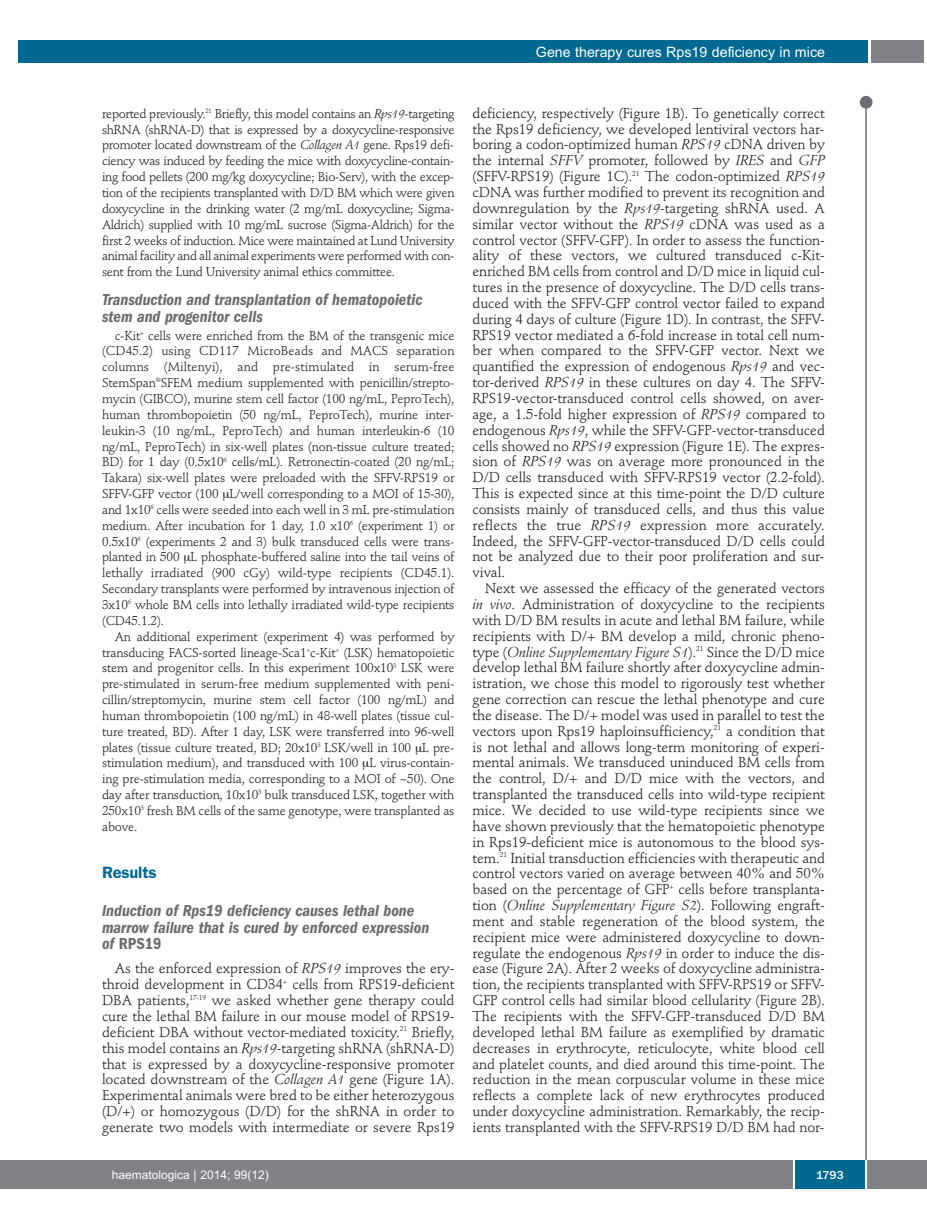
<style>
.page{position:relative;width:927px;height:1225px;background:#fff}
.page>*{position:absolute;margin:0;border:0;box-sizing:border-box;transform-origin:0 0}
.t1{font:italic 600 condensed 16.5px/16.5px "Franklin Gothic";color:#6c6d70}
.t2{font:600 16.5px "Franklin Gothic";letter-spacing:-.01em;color:#006991}
.t3{font:14.25px/15.9px "Stempel Schneidler";letter-spacing:-.005em;color:#231f20;text-align:justify}
.t4{font:14.25px "Arial";color:#fff}
.t5{font:12.75px/15.9px "Stempel Schneidler";letter-spacing:-.015em;color:#231f20;text-align:justify}
.t6{font:12px "Arial";color:#fff}
.t7{font:500 12px "Franklin Gothic";color:#fff}
.s1{font-style:italic}
.s2{font-style:normal}
</style>
<div class="page">
<div style="left:860px;top:96px;width:12px;height:13px;background:#6c6d70;border-radius:50%"></div>
<hr style="left:865px;top:98px;width:2px;height:1062px;background:#6c6d70">
<div style="left:871px;top:40px;width:52px;height:22px;background:#808285"></div>
<div style="left:18px;top:40px;width:849px;height:22px;background:#006991"></div>
<div style="left:17px;top:1160px;width:910px;height:28px;background:#808285"></div>
<div style="left:795px;top:1160px;width:70px;height:28px;background:#006991"></div>
<hr style="left:793px;top:1160px;width:2px;height:28px;background:#fff">
<hr style="left:865px;top:1160px;width:2px;height:28px;background:#fff">
<div style="left:0;top:1160px;width:18px;height:28px;background:#808285"></div>
<p class="t4" style="left:536px;top:44px;width:291px">Gene therapy cures Rps19 deficiency in mice</p>
<p class="t5" style="left:102px;top:107px;width:354px">reported previously.<sup>21</sup> Briefly, this model contains an <span class="s1">Rps19</span>-targeting shRNA (shRNA-D) that is expressed by a doxycycline-responsive promoter located downstream of the <span class="s1">Collagen A1</span> gene. Rps19 defi&shy;ciency was induced by feeding the mice with doxycycline-contain&shy;ing food pellets (200 mg/kg doxycycline; Bio-Serv), with the excep&shy;tion of the recipients transplanted with D/D BM which were given doxycycline in the drinking water (2 mg/mL doxycycline; Sigma-Aldrich) supplied with 10 mg/mL sucrose (Sigma-Aldrich) for the first 2 weeks of induction. Mice were maintained at Lund University animal facility and all animal experiments were performed with con&shy;sent from the Lund University animal ethics committee.</p>
<p class="t1" style="left:102px;top:293px;width:322px">Transduction and transplantation of hematopoietic stem and progenitor cells</p>
<p class="t5" style="left:102px;top:328px;width:354px;text-indent:13px">c-Kit<sup>+</sup> cells were enriched from the BM of the transgenic mice (CD45.2) using CD117 MicroBeads and MACS separation columns (Miltenyi), and pre-stimulated in serum-free StemSpan<sup>®</sup>SFEM medium supplemented with penicillin/strepto&shy;mycin (GIBCO), murine stem cell factor (100 ng/mL, PeproTech), human thrombopoietin (50 ng/mL, PeproTech), murine inter&shy;leukin-3 (10 ng/mL, PeproTech) and human interleukin-6 (10 ng/mL, PeproTech) in six-well plates (non-tissue culture treated; BD) for 1 day (0.5x10<sup>6</sup> cells/mL). Retronectin-coated (20 ng/mL; Takara) six-well plates were preloaded with the SFFV-RPS19 or SFFV-GFP vector (100 L/well corresponding to a MOI of 15-30), and 1x10<sup>6</sup> cells were seeded into each well in 3 mL pre-stimulation medium. After incubation for 1 day, 1.0 x10<sup>6</sup> (experiment 1) or 0.5x10<sup>6</sup> (experiments 2 and 3) bulk transduced cells were trans&shy;planted in 500 L phosphate-buffered saline into the tail veins of lethally irradiated (900 cGy) wild-type recipients (CD45.1).<br>Secondary transplants were performed by intravenous injection of 3x10<sup>6</sup> whole BM cells into lethally irradiated wild-type recipients (CD45.1.2).</p>
<p class="t5" style="left:102px;top:629px;width:354px;text-indent:13px">An additional experiment (experiment 4) was performed by transducing FACS-sorted lineage-Sca1<sup>+</sup>c-Kit<sup>+</sup> (LSK) hematopoietic stem and progenitor cells. In this experiment 100x10<sup>3</sup> LSK were pre-stimulated in serum-free medium supplemented with peni&shy;cillin/streptomycin, murine stem cell factor (100 ng/mL) and human thrombopoietin (100 ng/mL) in 48-well plates (tissue cul&shy;ture treated, BD). After 1 day, LSK were transferred into 96-well plates (tissue culture treated, BD; 20x10<sup>3</sup> LSK/well in 100 L pre&shy;stimulation medium), and transduced with 100 L virus-contain&shy;ing pre-stimulation media, corresponding to a MOI of ~50). One day after transduction, 10x10<sup>3</sup> bulk transduced LSK, together with 250x10<sup>3</sup> fresh BM cells of the same genotype, were transplanted as above.</p>
<p class="t2" style="left:102px;top:867px;width:56px">Results</p>
<p class="t1" style="left:102px;top:903px;width:329px">Induction of Rps19 deficiency causes lethal bone marrow failure that is cured by enforced expression of <span class="s2">RPS19</span></p>
<p class="t3" style="left:102px;top:962px;width:354px;text-indent:13px">As the enforced expression of <span class="s1">RPS19</span> improves the ery&shy;throid development in CD34<sup>+</sup> cells from RPS19-deficient DBA patients,<sup>17-19</sup> we asked whether gene therapy could cure the lethal BM failure in our mouse model of RPS19- deficient DBA without vector-mediated toxicity.<sup>21</sup> Briefly, this model contains an <span class="s1">Rps19</span>-targeting shRNA (shRNA-D) that is expressed by a doxycycline-responsive promoter located downstream of the <span class="s1">Collagen A1</span> gene (Figure 1A).<br>Experimental animals were bred to be either heterozygous (D/+) or homozygous (D/D) for the shRNA in order to generate two models with intermediate or severe Rps19</p>
<p class="t3" style="left:472px;top:106px;width:354px">deficiency, respectively (Figure 1B). To genetically correct the Rps19 deficiency, we developed lentiviral vectors har&shy;boring a codon-optimized human <span class="s1">RPS19</span> cDNA driven by the internal <span class="s1">SFFV</span> promoter, followed by <span class="s1">IRES</span> and <span class="s1">GFP </span>(SFFV-RPS19) (Figure 1C).<sup>21</sup> The codon-optimized <span class="s1">RPS19 </span>cDNA was further modified to prevent its recognition and downregulation by the <span class="s1">Rps19</span>-targeting shRNA used. A similar vector without the <span class="s1">RPS19</span> cDNA was used as a control vector (SFFV-GFP). In order to assess the function&shy;ality of these vectors, we cultured transduced c-Kit&shy;enriched BM cells from control and D/D mice in liquid cul&shy;tures in the presence of doxycycline. The D/D cells trans&shy;duced with the SFFV-GFP control vector failed to expand during 4 days of culture (Figure 1D). In contrast, the SFFV-RPS19 vector mediated a 6-fold increase in total cell num&shy;ber when compared to the SFFV-GFP vector. Next we quantified the expression of endogenous <span class="s1">Rps19</span> and vec&shy;tor-derived <span class="s1">RPS19</span> in these cultures on day 4. The SFFV-RPS19-vector-transduced control cells showed, on aver&shy;age, a 1.5-fold higher expression of <span class="s1">RPS19</span> compared to endogenous <span class="s1">Rps19</span>, while the SFFV-GFP-vector-transduced cells showed no <span class="s1">RPS19</span> expression (Figure 1E). The expres&shy;sion of <span class="s1">RPS19</span> was on average more pronounced in the D/D cells transduced with SFFV-RPS19 vector (2.2-fold).<br>This is expected since at this time-point the D/D culture consists mainly of transduced cells, and thus this value reflects the true <span class="s1">RPS19</span> expression more accurately.<br>Indeed, the SFFV-GFP-vector-transduced D/D cells could not be analyzed due to their poor proliferation and sur&shy;vival.</p>
<p class="t3" style="left:472px;top:581px;width:354px;text-indent:13px">Next we assessed the efficacy of the generated vectors <span class="s1">in vivo</span>. Administration of doxycycline to the recipients with D/D BM results in acute and lethal BM failure, while recipients with D/+ BM develop a mild, chronic pheno&shy;type (<span class="s1">Online Supplementary Figure S1</span>).<sup>21</sup> Since the D/D mice develop lethal BM failure shortly after doxycycline admin&shy;istration, we chose this model to rigorously test whether gene correction can rescue the lethal phenotype and cure the disease. The D/+ model was used in parallel to test the vectors upon Rps19 haploinsufficiency,<sup>21</sup> a condition that is not lethal and allows long-term monitoring of experi&shy;mental animals. We transduced uninduced BM cells from the control, D/+ and D/D mice with the vectors, and transplanted the transduced cells into wild-type recipient mice. We decided to use wild-type recipients since we have shown previously that the hematopoietic phenotype in Rps19-deficient mice is autonomous to the blood sys&shy;tem.<sup>21</sup> Initial transduction efficiencies with therapeutic and control vectors varied on average between 40% and 50% based on the percentage of GFP<sup>+</sup> cells before transplanta&shy;tion (<span class="s1">Online Supplementary Figure S2</span>). Following engraft&shy;ment and stable regeneration of the blood system, the recipient mice were administered doxycycline to down&shy;regulate the endogenous <span class="s1">Rps19</span> in order to induce the dis&shy;ease (Figure 2A). After 2 weeks of doxycycline administra&shy;tion, the recipients transplanted with SFFV-RPS19 or SFFV-GFP control cells had similar blood cellularity (Figure 2B).<br>The recipients with the SFFV-GFP-transduced D/D BM developed lethal BM failure as exemplified by dramatic decreases in erythrocyte, reticulocyte, white blood cell and platelet counts, and died around this time-point. The reduction in the mean corpuscular volume in these mice reflects a complete lack of new erythrocytes produced under doxycycline administration. Remarkably, the recip&shy;ients transplanted with the SFFV-RPS19 D/D BM had nor-</p>
<p class="t6" style="left:112px;top:1167px;width:158px">haematologica | 2014; 99(12)</p>
<p class="t7" style="left:816px;top:1167px;width:29px">1793</p>
</div>
